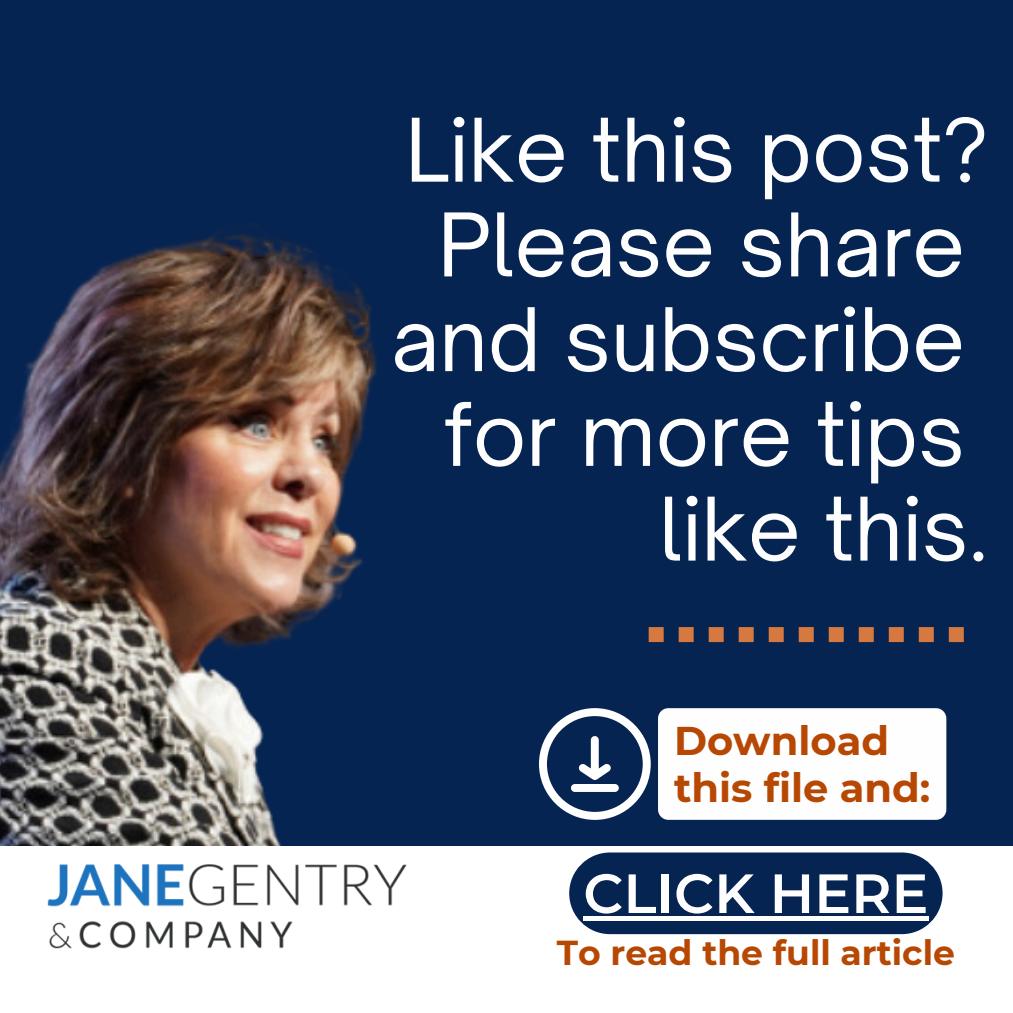
<style>
.page{position:relative;width:1013px;height:1013px;background:#fff}
.page>*{position:absolute;margin:0;border:0;box-sizing:border-box;transform-origin:0 0}
.t1{font:83.75px/94.8px "Open Sauce One";color:#fefefe;text-align:right}
.t2{font:600 55.12px "Montserrat";color:#fefefe}
.t3{font:700 40px "Montserrat";color:#b74803}
.t4{font:700 34.62px "Montserrat";color:#b74803}
</style>
<div class="page">
<div style="left:0;top:0;width:1012px;height:1012px;background:#062452"></div>
<div style="left:0;top:845px;width:1012px;height:167px;background:#fff"></div>
<img style="left:48px;top:845px;width:547px;height:104px">
<svg style="left:539px;top:708px;width:111px;height:111px"></svg>
<div style="left:571px;top:784px;width:48px;height:8px;background:#fff;border-radius:4px"></div>
<svg style="left:648px;top:627px;width:315px;height:15px"></svg>
<div style="left:569px;top:852px;width:373px;height:82px;background:#062452;border-radius:41px"></div>
<div style="left:583px;top:915px;width:345px;height:5px;background:#fefefe"></div>
<div style="left:658px;top:708px;width:288px;height:111px;background:#fefefe"></div>
<img style="left:0;top:233px;width:377px;height:612px">
<p class="t1" style="left:391px;top:102px;width:599px">Like this post?<br>Please share and subscribe for more tips like this.</p>
<p class="t3" style="left:674px;top:716px;width:216px">Download</p>
<p class="t3" style="left:674px;top:762px;width:258px">this file and:</p>
<p class="t2" style="left:583px;top:859px;width:346px">CLICK HERE</p>
<p class="t4" style="left:557px;top:931px;width:399px">To read the full article</p>
</div>
